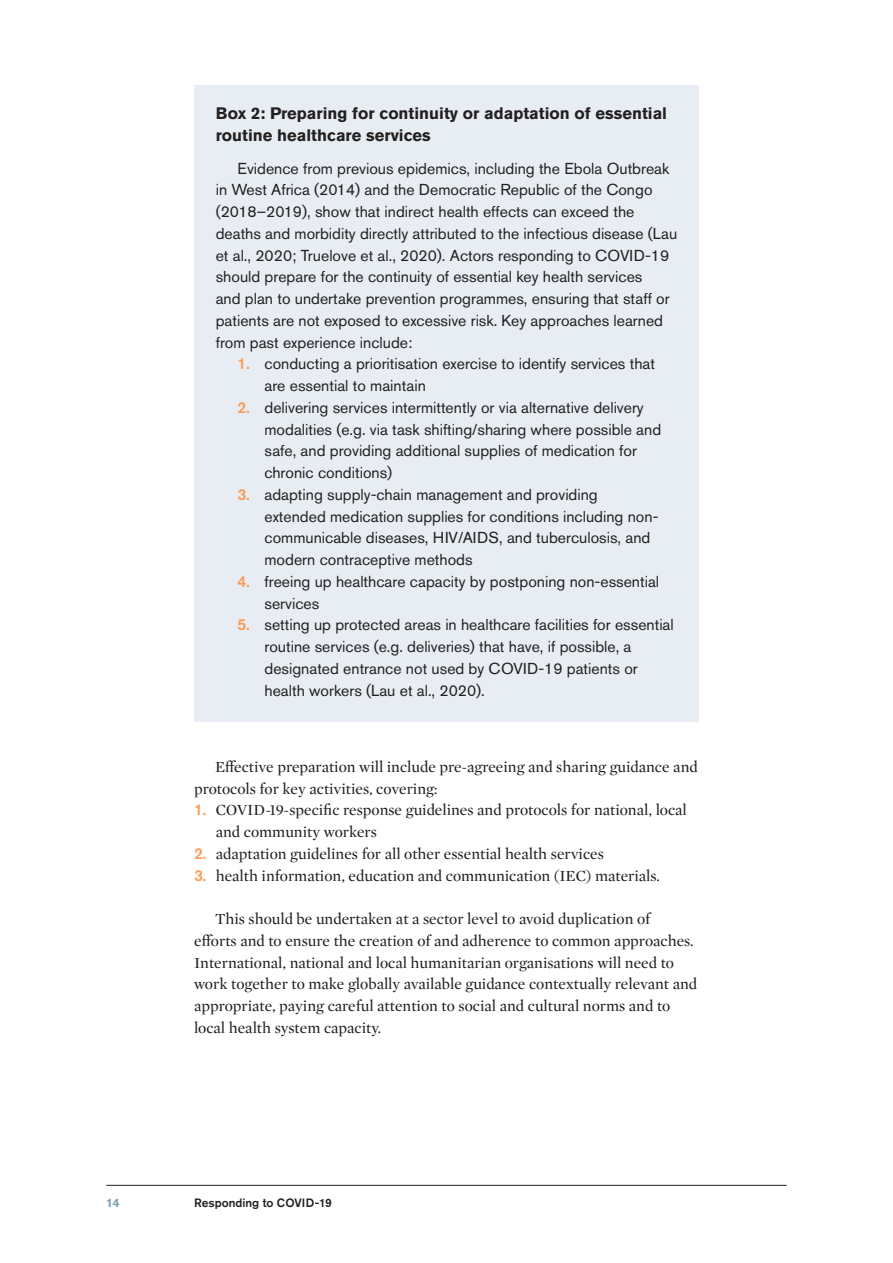
<style>
.page{position:relative;width:893px;height:1263px;background:#fff}
.page>*{position:absolute;margin:0;border:0;box-sizing:border-box;transform-origin:0 0}
.Box_heading{font:700 16.5px/21.8px "Akzidenz Grotesk Std";color:#231f20}
.Box_body{font:15.75px/21.8px "Akzidenz Grotesk Std";color:#231f20}
.Body{font:15.75px/21.8px "Mercury Display";color:#231f20}
.t1{font:500 12px "Akzidenz Grotesk Std";color:#231f20}
.t2{font:700 12px "Akzidenz Grotesk Std";color:#7ea1b7}
.s1{font-weight:500;color:#f89c57}
.s2{font-family:"Akzidenz Grotesk Std";font-weight:500;color:#f89c57}
</style>
<div class="page">
<hr style="left:106px;top:1185px;width:681px;height:1px;background:#231f20">
<div style="left:194px;top:85px;width:505px;height:82px;background:#e7edf2"></div>
<div style="left:194px;top:140px;width:505px;height:233px;background:#e7edf2"></div>
<div style="left:194px;top:336px;width:505px;height:81px;background:#e7edf2"></div>
<div style="left:194px;top:379px;width:505px;height:125px;background:#e7edf2"></div>
<div style="left:194px;top:466px;width:505px;height:125px;background:#e7edf2"></div>
<div style="left:194px;top:553px;width:505px;height:81px;background:#e7edf2"></div>
<div style="left:194px;top:597px;width:505px;height:124px;background:#e7edf2"></div>
<p class="Box_heading" style="left:216px;top:103px;width:453px">Box 2: Preparing for continuity or adaptation of essential routine healthcare services</p>
<p class="Box_body" style="left:216px;top:157px;width:463px;text-indent:22px">Evidence from previous epidemics, including the Ebola Outbreak in West Africa (2014) and the Democratic Republic of the Congo (2018–2019), show that indirect health effects can exceed the deaths and morbidity directly attributed to the infectious disease (Lau et al., 2020; Truelove et al., 2020). Actors responding to COVID-19 should prepare for the continuity of essential key health services<br>and plan to undertake prevention programmes, ensuring that staff or patients are not exposed to excessive risk. Key approaches learned from past experience include:</p>
<p class="Box_body" style="left:264px;top:353px;width:392px;text-indent:-27px"><span class="s1">1.</span> conducting a prioritisation exercise to identify services that are essential to maintain</p>
<p class="Box_body" style="left:264px;top:396px;width:398px;text-indent:-27px"><span class="s1">2.</span> delivering services intermittently or via alternative delivery modalities (e.g. via task shifting/sharing where possible and safe, and providing additional supplies of medication for chronic conditions)</p>
<p class="Box_body" style="left:264px;top:483px;width:396px;text-indent:-27px"><span class="s1">3.</span> adapting supply-chain management and providing extended medication supplies for conditions including non&shy;communicable diseases, HIV/AIDS, and tuberculosis, and modern contraceptive methods</p>
<p class="Box_body" style="left:264px;top:570px;width:396px;text-indent:-27px"><span class="s1">4.</span> freeing up healthcare capacity by postponing non-essential services</p>
<p class="Box_body" style="left:264px;top:614px;width:411px;text-indent:-27px"><span class="s1">5.</span> setting up protected areas in healthcare facilities for essential routine services (e.g. deliveries) that have, if possible, a designated entrance not used by COVID-19 patients or health workers (Lau et al., 2020).</p>
<p class="Body" style="left:194px;top:755px;width:505px;text-indent:21px">Effective preparation will include pre-agreeing and sharing guidance and protocols for key activities, covering:</p>
<p class="Body" style="left:216px;top:799px;width:473px;text-indent:-22px"><span class="s2">1.</span> COVID-19-specific response guidelines and protocols for national, local and community workers</p>
<p class="Body" style="left:194px;top:842px;width:411px"><span class="s2">2.</span> adaptation guidelines for all other essential health services</p>
<p class="Body" style="left:194px;top:864px;width:467px"><span class="s2">3.</span> health information, education and communication (IEC) materials.</p>
<p class="Body" style="left:194px;top:907px;width:505px;text-indent:21px">This should be undertaken at a sector level to avoid duplication of<br>efforts and to ensure the creation of and adherence to common approaches.<br>International, national and local humanitarian organisations will need to work together to make globally available guidance contextually relevant and appropriate, paying careful attention to social and cultural norms and to local health system capacity.</p>
<p class="t2" style="left:106px;top:1196px;width:15px">14</p>
<p class="t1" style="left:194px;top:1195px;width:139px">Responding to COVID-19</p>
</div>
